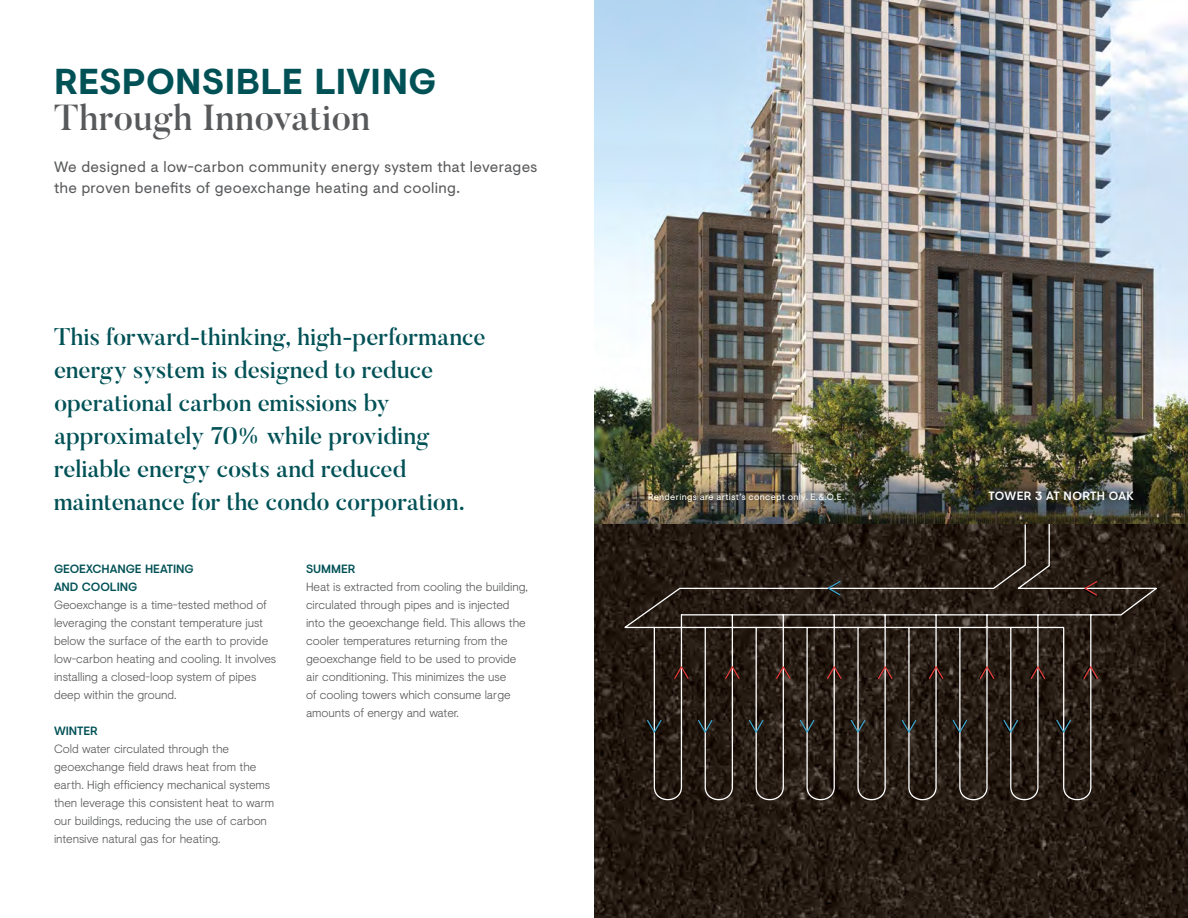
<style>
.page{position:relative;width:1188px;height:918px;background:#fff}
.page>*{position:absolute;margin:0;border:0;box-sizing:border-box;transform-origin:0 0}
.t1{font:700 36px "Visuelt";letter-spacing:.01em;color:#005156}
.t2{font:500 36px "Butler";letter-spacing:.005em;color:#58595b}
.t3{font:500 24px/33px "Butler";color:#005156}
.t4{font:15px/21px "Visuelt";letter-spacing:.02em;color:#58595b}
.t5{font:300 12px/18px "Visuelt";letter-spacing:-.005em;color:#58595b}
.t6{font:500 12px/18px "Visuelt";letter-spacing:-.005em;color:#005156}
.t7{font:500 12px "Visuelt";letter-spacing:.025em;color:#fff}
.t8{font:9px "Visuelt";letter-spacing:.04em;color:#fff}
</style>
<div class="page">
<img style="left:594px;top:0;width:594px;height:918px">
<img style="left:594px;top:457px;width:594px;height:68px">
<svg style="left:621px;top:525px;width:539px;height:279px"></svg>
<svg style="left:1081px;top:664px;width:18px;height:16px"></svg>
<svg style="left:1054px;top:719px;width:18px;height:16px"></svg>
<svg style="left:1028px;top:664px;width:18px;height:16px"></svg>
<svg style="left:1001px;top:719px;width:18px;height:16px"></svg>
<svg style="left:977px;top:664px;width:18px;height:16px"></svg>
<svg style="left:950px;top:719px;width:18px;height:16px"></svg>
<svg style="left:927px;top:664px;width:18px;height:16px"></svg>
<svg style="left:900px;top:719px;width:17px;height:16px"></svg>
<svg style="left:876px;top:664px;width:18px;height:16px"></svg>
<svg style="left:849px;top:719px;width:17px;height:16px"></svg>
<svg style="left:826px;top:664px;width:17px;height:16px"></svg>
<svg style="left:798px;top:719px;width:18px;height:16px"></svg>
<svg style="left:775px;top:664px;width:17px;height:16px"></svg>
<svg style="left:748px;top:719px;width:17px;height:16px"></svg>
<svg style="left:724px;top:664px;width:17px;height:16px"></svg>
<svg style="left:697px;top:719px;width:17px;height:16px"></svg>
<svg style="left:673px;top:664px;width:17px;height:16px"></svg>
<svg style="left:646px;top:719px;width:17px;height:16px"></svg>
<svg style="left:1081px;top:580px;width:17px;height:17px"></svg>
<svg style="left:826px;top:580px;width:16px;height:17px"></svg>
<h1 class="t1" style="left:54px;top:55px;width:384px">RESPONSIBLE LIVING</h1>
<h1 class="t2" style="left:54px;top:95px;width:318px">Through Innovation</h1>
<p class="t4" style="left:54px;top:156px;width:485px">We designed a low-carbon community energy system that leverages the proven benefits of geoexchange heating and cooling.</p>
<h2 class="t3" style="left:54px;top:321px;width:433px">This forward-thinking, high-performance energy system is designed to reduce operational carbon emissions by approximately 70% while providing reliable energy costs and reduced maintenance for the condo corporation.</h2>
<p class="t6" style="left:54px;top:560px;width:141px">GEOEXCHANGE HEATING<br>AND COOLING</p>
<p class="t5" style="left:54px;top:595px;width:224px">Geoexchange is a time-tested method of leveraging the constant temperature just below the surface of the earth to provide low-carbon heating and cooling. It involves installing a closed-loop system of pipes deep within the ground.</p>
<p class="t6" style="left:54px;top:722px;width:45px">WINTER</p>
<p class="t5" style="left:54px;top:739px;width:222px">Cold water circulated through the geoexchange field draws heat from the earth. High efficiency mechanical systems then leverage this consistent heat to warm our buildings, reducing the use of carbon intensive natural gas for heating.</p>
<p class="t6" style="left:306px;top:560px;width:51px">SUMMER</p>
<p class="t5" style="left:306px;top:577px;width:224px">Heat is extracted from cooling the building, circulated through pipes and is injected into the geoexchange field. This allows the cooler temperatures returning from the geoexchange field to be used to provide air conditioning. This minimizes the use<br>of cooling towers which consume large amounts of energy and water.</p>
<p class="t8" style="left:648px;top:490px;width:198px">Renderings are artist’s concept only. E.&amp;.O.E.</p>
<p class="t7" style="left:989px;top:487px;width:147px">TOWER 3 AT NORTH OAK</p>
</div>
